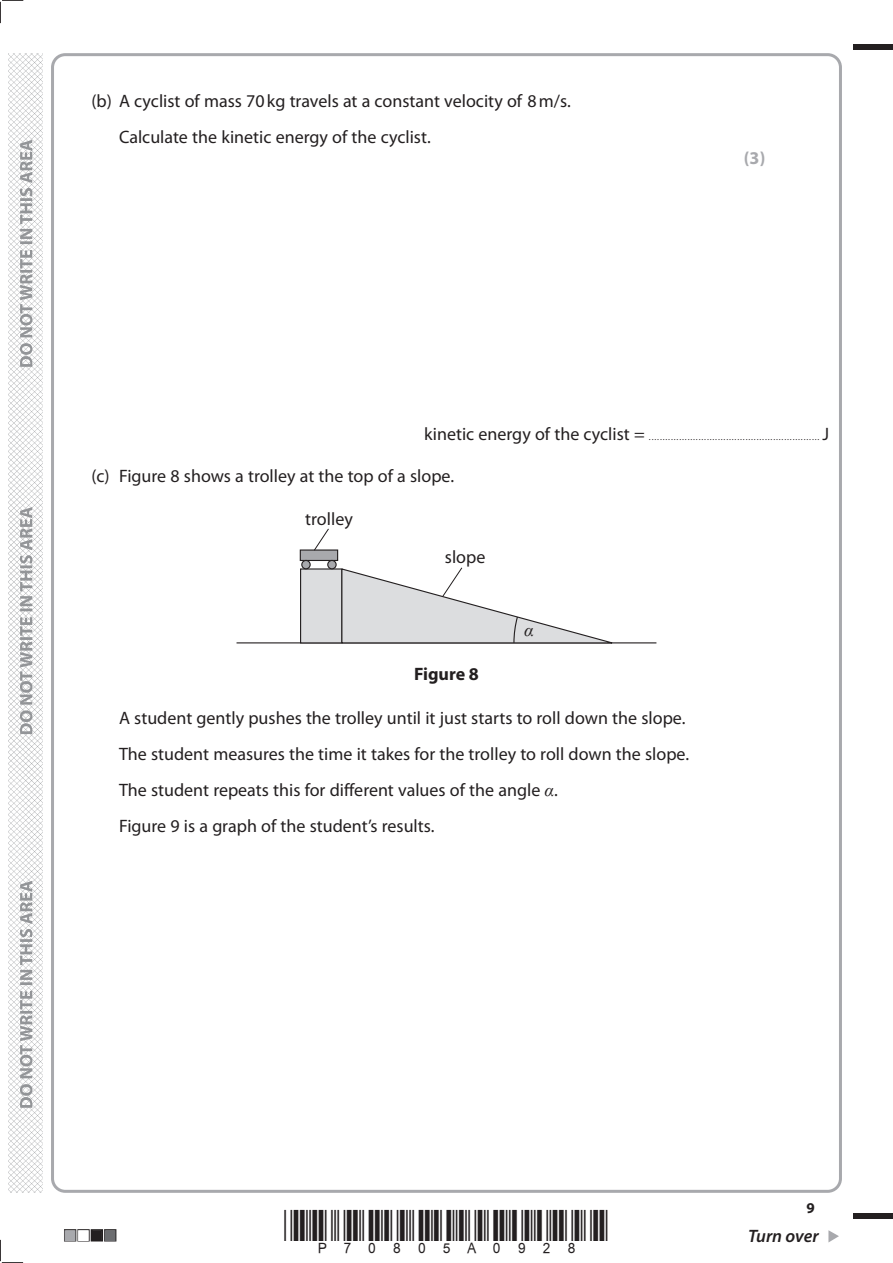
<style>
.page{position:relative;width:893px;height:1263px;background:#fff}
.page>*{position:absolute;margin:0;border:0;box-sizing:border-box;transform-origin:0 0}
.t1{font:18px/36px "Myriad Pro";color:#231f20}
.t2{font:italic 600 18px "Myriad Pro";letter-spacing:-.005em;color:#231f20}
.t3{font:700 18px "Myriad Pro";color:#231f20}
.t4{font:700 18px "Myriad Pro";color:#a8a9ad}
.t5{font:italic 18px "Times New Roman";color:#231f20}
.t6{font:700 15px "Myriad Pro";color:#231f20}
.t7{font:9px "Myriad Pro";color:#231f20}
.s1{font-size:18px}
.s2{font-family:"Times New Roman";font-style:italic}
</style>
<div class="page">
<img style="left:9px;top:53px;width:34px;height:1140px">
<svg style="left:828px;top:1230px;width:11px;height:12px"></svg>
<div style="left:853px;top:44px;width:40px;height:5px;background:#231f20"></div>
<div style="left:853px;top:1214px;width:40px;height:5px;background:#231f20"></div>
<svg style="left:0;top:0;width:23px;height:23px"></svg>
<svg style="left:0;top:1240px;width:23px;height:23px"></svg>
<svg style="left:20px;top:140px;width:12px;height:968px"></svg>
<hr style="left:237px;top:642px;width:419px;height:1px;background:#231f20">
<div style="left:301px;top:569px;width:41px;height:74px;background:#dcdddf"></div>
<div style="left:300px;top:568px;width:42px;height:75px;border:1px solid #231f20"></div>
<div style="left:300px;top:550px;width:38px;height:10px;background:#a8a9ad"></div>
<div style="left:300px;top:549px;width:38px;height:12px;border:1px solid #231f20"></div>
<div style="left:302px;top:560px;width:8px;height:9px;background:#a8a9ad;border-radius:50%"></div>
<div style="left:301px;top:560px;width:10px;height:9px;border:1px solid #231f20;border-radius:50%"></div>
<div style="left:328px;top:560px;width:8px;height:9px;background:#a8a9ad;border-radius:50%"></div>
<div style="left:327px;top:560px;width:10px;height:9px;border:1px solid #231f20;border-radius:50%"></div>
<svg style="left:313px;top:528px;width:17px;height:23px"></svg>
<svg style="left:340px;top:567px;width:280px;height:76px"></svg>
<p class="t1" style="left:119px;top:83px;width:453px;text-indent:-28px">(b) A cyclist of mass 70kg travels at a constant velocity of 8m/s.<br>Calculate the kinetic energy of the cyclist.</p>
<p class="t4" style="left:744px;top:146px;width:23px">(3)</p>
<p class="t7" style="left:424px;top:432px;width:407px"><span class="s1">kinetic energy of the cyclist =</span> .............................................................. <span class="s1">J</span></p>
<p class="t1" style="left:91px;top:458px;width:364px">(c) Figure 8 shows a trolley at the top of a slope.</p>
<p class="t1" style="left:305px;top:500px;width:49px">trolley</p>
<p class="t1" style="left:445px;top:538px;width:42px">slope</p>
<p class="t5" style="left:524px;top:618px;width:11px">α</p>
<p class="t3" style="left:414px;top:662px;width:66px">Figure 8</p>
<p class="t1" style="left:119px;top:700px;width:572px">A student gently pushes the trolley until it just starts to roll down the slope.<br>The student measures the time it takes for the trolley to roll down the slope.<br>The student repeats this for different values of the angle <span class="s2">α</span>.<br>Figure 9 is a graph of the student’s results.</p>
<p class="t6" style="left:806px;top:1198px;width:10px">9</p>
<p class="t2" style="left:748px;top:1225px;width:72px">Turn over</p>
</div>
